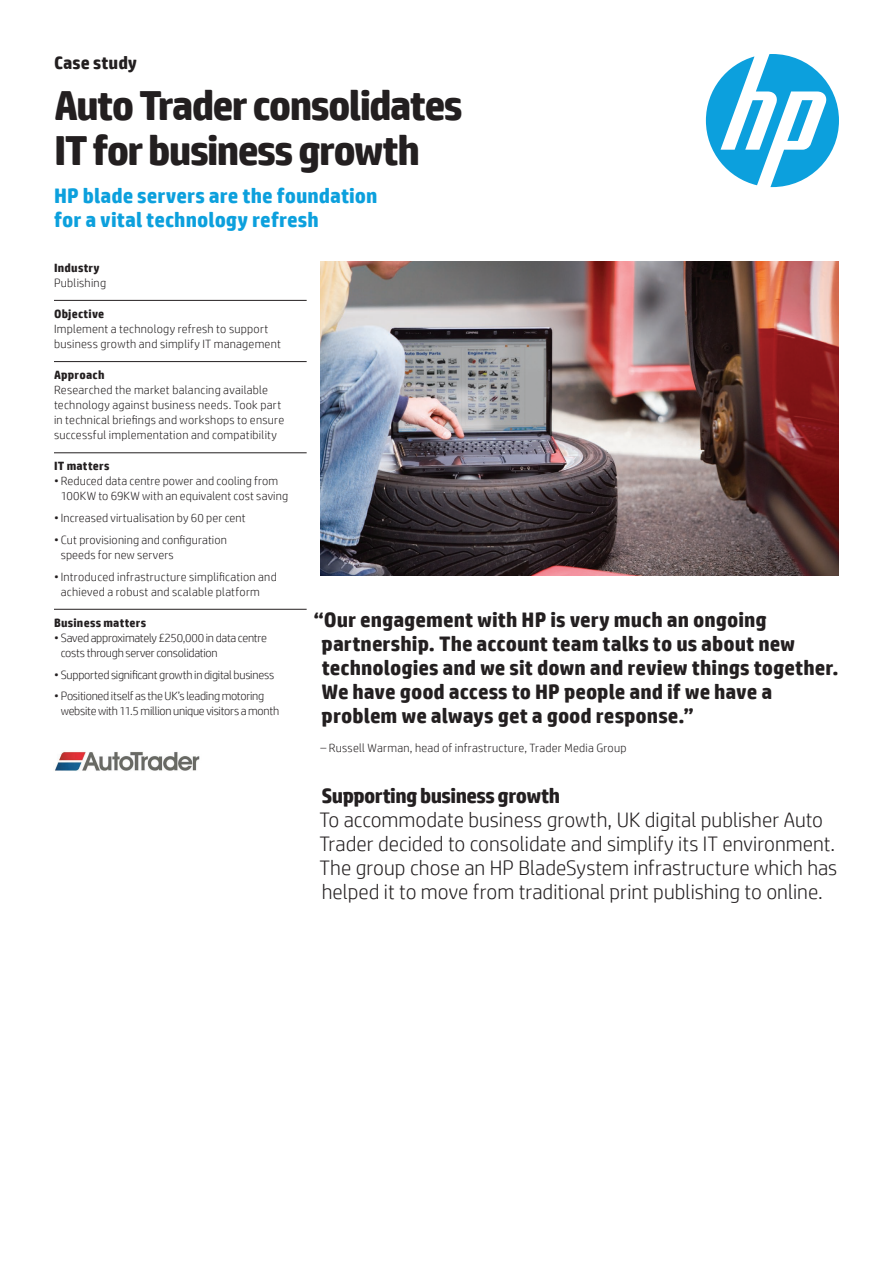
<style>
.page{position:relative;width:893px;height:1263px;background:#fff}
.page>*{position:absolute;margin:0;border:0;box-sizing:border-box;transform-origin:0 0}
.Headline_28_30{font:700 42px/45px "HP Simplified";letter-spacing:-.04em;color:#231f20}
.Intro_14_16{font:300 21px/24px "HP Simplified";color:#231f20}
.Cover_quote_14_16{font:700 21px/24px "HP Simplified";color:#231f20}
.Subhead_14_16_bold_b{font:700 21px/24px "HP Simplified";letter-spacing:.005em;color:#0ca0dd}
.Subhead_14_16_bold_b-2{font:700 21px "HP Simplified";letter-spacing:-.025em;color:#231f20}
.Docment_type_12_14{font:700 18px "HP Simplified";letter-spacing:.005em;color:#231f20}
.Sidebar_body_w__rule{font:300 12px/15px "HP Simplified";letter-spacing:.01em;color:#231f20}
.Sidebar_body_w__rule-2{font:300 12px/15px "HP Simplified";letter-spacing:-.02em;color:#231f20}
.Cover_quote_attribut{font:300 12px "HP Simplified";letter-spacing:.02em;color:#231f20}
.Sidebar_header{font:700 12px "HP Simplified";letter-spacing:.02em;color:#231f20}
</style>
<div class="page">
<svg style="left:706px;top:54px;width:133px;height:133px"></svg>
<img style="left:320px;top:262px;width:519px;height:313px">
<img style="left:55px;top:751px;width:145px;height:20px">
<hr style="left:54px;top:300px;width:253px;height:1px;background:#231f20">
<hr style="left:54px;top:361px;width:253px;height:1px;background:#231f20">
<hr style="left:54px;top:452px;width:253px;height:1px;background:#231f20">
<hr style="left:54px;top:609px;width:253px;height:1px;background:#231f20">
<p class="Docment_type_12_14" style="left:54px;top:52px;width:85px">Case study</p>
<p class="Headline_28_30" style="left:54px;top:83px;width:410px">Auto Trader consolidates<br>IT for business growth</p>
<p class="Subhead_14_16_bold_b" style="left:54px;top:183px;width:325px">HP blade servers are the foundation for a vital technology refresh</p>
<p class="Sidebar_header" style="left:54px;top:260px;width:47px">Industry</p>
<p class="Sidebar_body_w__rule" style="left:54px;top:275px;width:54px">Publishing</p>
<p class="Sidebar_header" style="left:54px;top:307px;width:52px">Objective</p>
<p class="Sidebar_body_w__rule" style="left:54px;top:321px;width:228px">Implement a technology refresh to support business growth and simplify IT management</p>
<p class="Sidebar_header" style="left:54px;top:368px;width:52px">Approach</p>
<p class="Sidebar_body_w__rule" style="left:54px;top:382px;width:232px">Researched the market balancing available technology against business needs. Took part in technical briefings and workshops to ensure successful implementation and compatibility</p>
<p class="Sidebar_header" style="left:54px;top:459px;width:57px">IT matters</p>
<p class="Sidebar_body_w__rule" style="left:61px;top:473px;width:229px;text-indent:-7px">• Reduced data centre power and cooling from<br>100KW to 69KW with an equivalent cost saving</p>
<p class="Sidebar_body_w__rule" style="left:54px;top:510px;width:193px">•Increased virtualisation by 60 per cent</p>
<p class="Sidebar_body_w__rule" style="left:61px;top:532px;width:168px;text-indent:-7px">• Cut provisioning and configuration speeds for new servers</p>
<p class="Sidebar_body_w__rule" style="left:61px;top:569px;width:218px;text-indent:-7px">•Introduced infrastructure simplification and achieved a robust and scalable platform</p>
<p class="Sidebar_header" style="left:54px;top:615px;width:94px">Business matters</p>
<p class="Sidebar_body_w__rule-2" style="left:61px;top:630px;width:208px;text-indent:-7px">• Saved approximately £250,000 in data centre costs through server consolidation</p>
<p class="Sidebar_body_w__rule-2" style="left:54px;top:667px;width:222px">• Supported significant growth in digital business</p>
<p class="Sidebar_body_w__rule-2" style="left:61px;top:688px;width:220px;text-indent:-7px">• Positioned itself as the UK’s leading motoring website with 11.5 million unique visitors a month</p>
<p class="Cover_quote_14_16" style="left:321px;top:608px;width:518px;text-indent:-8px">“Our engagement with HP is very much an ongoing partnership. The account team talks to us about new technologies and we sit down and review things together.<br>We have good access to HP people and if we have a problem we always get a good response.”</p>
<p class="Cover_quote_attribut" style="left:320px;top:741px;width:308px">– Russell Warman, head of infrastructure, Trader Media Group</p>
<p class="Subhead_14_16_bold_b-2" style="left:321px;top:783px;width:240px">Supporting business growth</p>
<p class="Intro_14_16" style="left:319px;top:807px;width:519px">To accommodate business growth, UK digital publisher Auto Trader decided to consolidate and simplify its IT environment.<br>The group chose an HP BladeSystem infrastructure which has helped it to move from traditional print publishing to online.</p>
</div>
